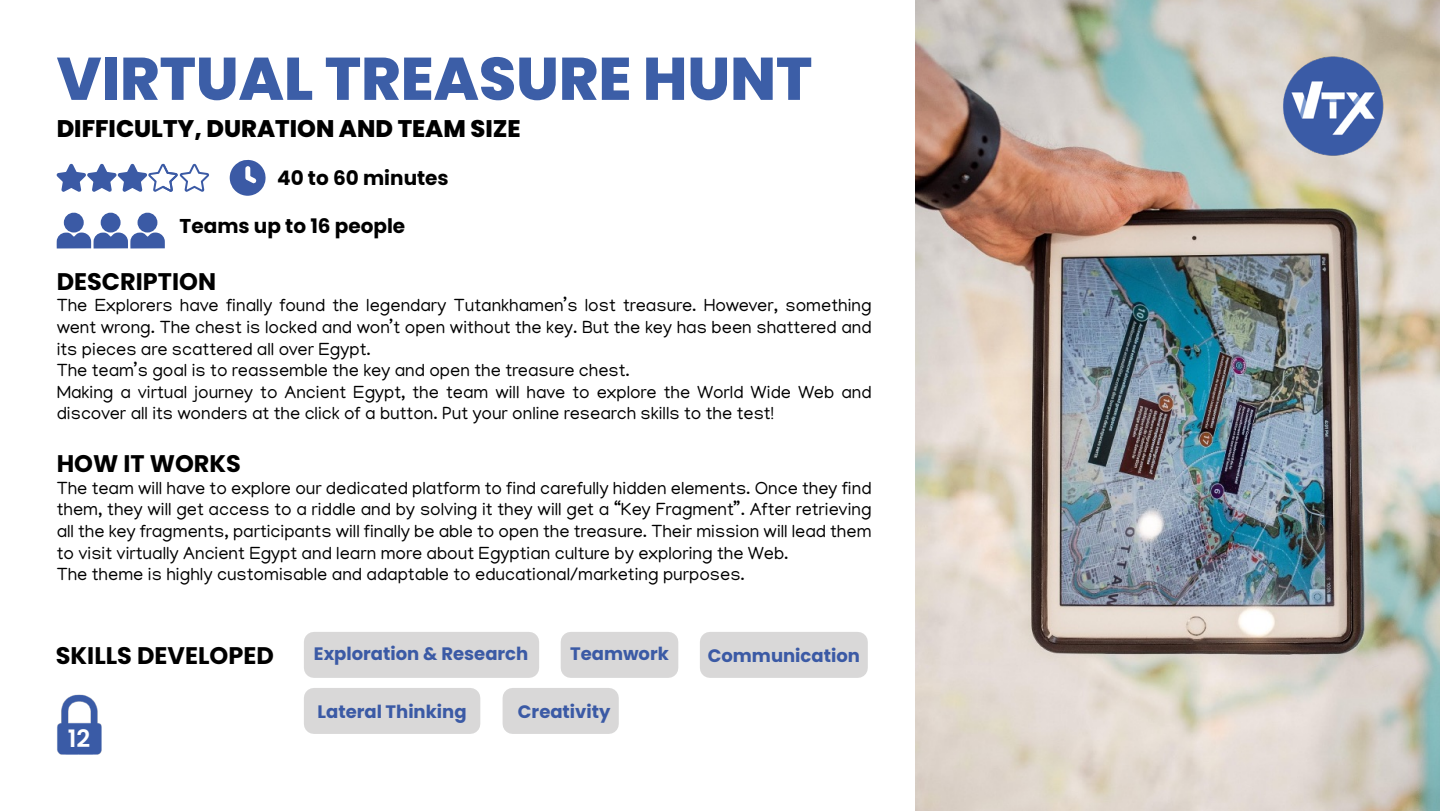
<style>
.page{position:relative;width:1440px;height:811px;background:#fff}
.page>*{position:absolute;margin:0;border:0;box-sizing:border-box;transform-origin:0 0}
.t1{font:800 60px "Poppins";color:#3c5ea7}
.t2{font:700 24px "Poppins";color:#000}
.t3{font:800 24px "Poppins";color:#000}
.t4{font:600 24px "Poppins";color:#fff}
.t5{font:700 20px "Poppins";color:#000}
.t6{font:18px/21.6px "Manjari";color:#000}
.t7{font:700 18px "Poppins";color:#3b5aa5}
</style>
<div class="page">
<img style="left:57px;top:694px;width:44px;height:60px">
<img style="left:916px;top:0;width:524px;height:811px">
<img style="left:1258px;top:56px;width:130px;height:131px">
<svg style="left:229px;top:159px;width:37px;height:37px"></svg>
<div style="left:64px;top:213px;width:20px;height:19px;background:#3b5aa5;border:2px solid #3b5aa5;border-radius:50%"></div>
<div style="left:101px;top:213px;width:20px;height:19px;background:#3b5aa5;border:2px solid #3b5aa5;border-radius:50%"></div>
<svg style="left:56px;top:231px;width:109px;height:18px"></svg>
<div style="left:138px;top:213px;width:19px;height:19px;background:#3b5aa5;border:2px solid #3b5aa5;border-radius:50%"></div>
<div style="left:503px;top:688px;width:116px;height:46px;background:#d9d8d8"></div>
<div style="left:304px;top:688px;width:176px;height:46px;background:#d9d8d8"></div>
<div style="left:561px;top:632px;width:117px;height:46px;background:#d9d8d8"></div>
<div style="left:700px;top:632px;width:168px;height:46px;background:#d9d8d8"></div>
<div style="left:304px;top:632px;width:235px;height:46px;background:#d9d8d8"></div>
<svg style="left:56px;top:163px;width:153px;height:50px"></svg>
<h1 class="t1" style="left:57px;top:37px;width:757px">VIRTUAL TREASURE HUNT</h1>
<h2 class="t3" style="left:57px;top:112px;width:465px">DIFFICULTY, DURATION AND TEAM SIZE</h2>
<p class="t5" style="left:277px;top:164px;width:173px">40 to 60 minutes</p>
<p class="t5" style="left:180px;top:212px;width:227px">Teams up to 16 people</p>
<h2 class="t2" style="left:57px;top:264px;width:161px">DESCRIPTION</h2>
<p class="t6" style="left:57px;top:297px;width:816px">The Explorers have finally found the legendary Tutankhamen’s lost treasure. However, something went wrong. The chest is locked and won’t open without the key. But the key has been shattered and its pieces are scattered all over Egypt.<br>The team’s goal is to reassemble the key and open the treasure chest.<br>Making a virtual journey to Ancient Egypt, the team will have to explore the World Wide Web and discover all its wonders at the click of a button. Put your online research skills to the test!</p>
<h2 class="t2" style="left:57px;top:447px;width:186px">HOW IT WORKS</h2>
<p class="t6" style="left:57px;top:480px;width:816px">The team will have to explore our dedicated platform to find carefully hidden elements. Once they find them, they will get access to a riddle and by solving it they will get a “Key Fragment”. After retrieving all the key fragments, participants will finally be able to open the treasure. Their mission will lead them to visit virtually Ancient Egypt and learn more about Egyptian culture by exploring the Web.<br>The theme is highly customisable and adaptable to educational/marketing purposes.</p>
<h2 class="t2" style="left:56px;top:639px;width:219px">SKILLS DEVELOPED</h2>
<h2 class="t4" style="left:68px;top:722px;width:24px">12</h2>
<p class="t7" style="left:314px;top:641px;width:216px">Exploration &amp; Research</p>
<p class="t7" style="left:570px;top:641px;width:100px">Teamwork</p>
<p class="t7" style="left:708px;top:643px;width:154px">Communication</p>
<p class="t7" style="left:318px;top:699px;width:150px">Lateral Thinking</p>
<p class="t7" style="left:518px;top:699px;width:94px">Creativity</p>
</div>
